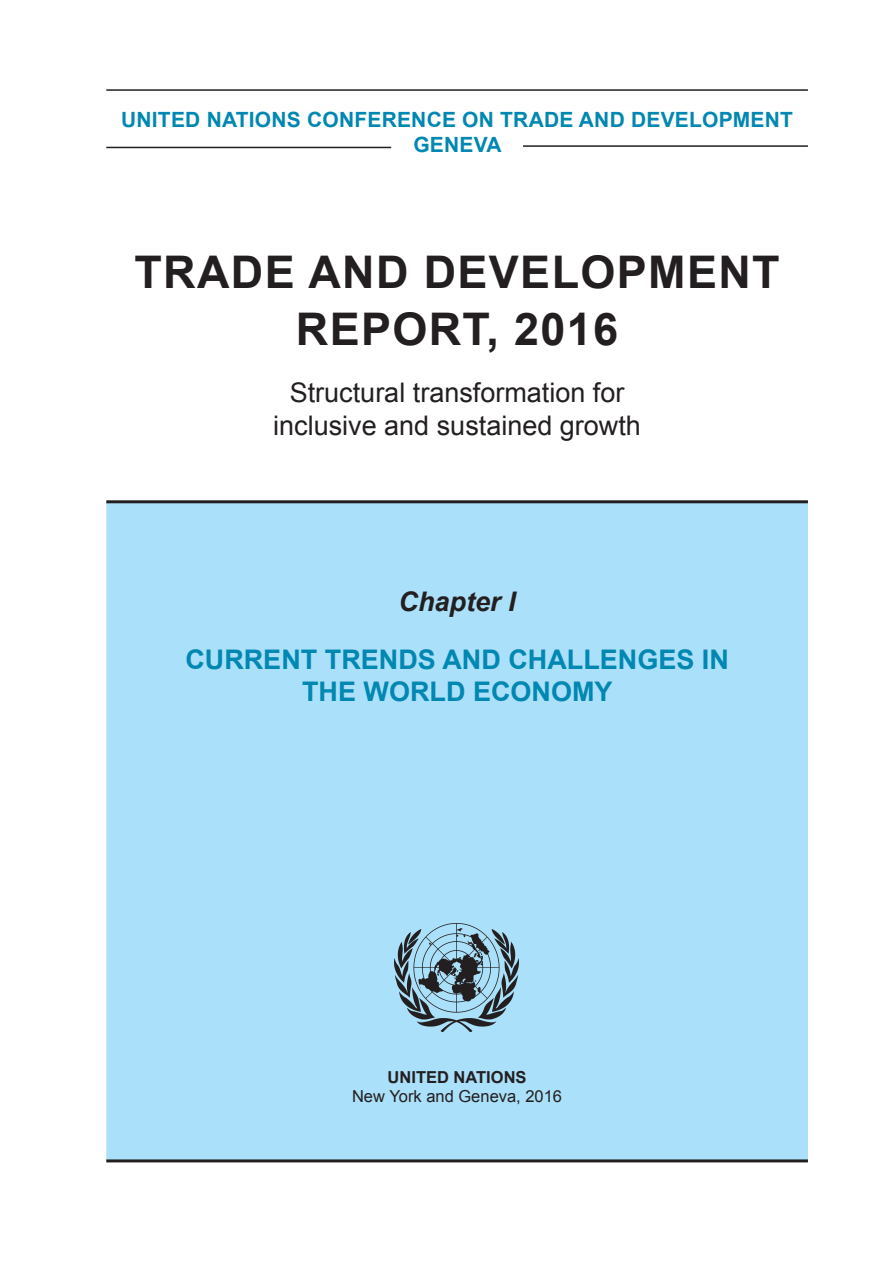
<style>
.page{position:relative;width:893px;height:1263px;background:#fff}
.page>*{position:absolute;margin:0;border:0;box-sizing:border-box;transform-origin:0 0}
.t1{font:700 45px/57px "Arial";letter-spacing:.03em;color:#231f20;text-align:center}
.t2{font:27px/32.4px "Arial";color:#231f20;text-align:center}
.t3{font:700 27px/32.4px "Arial";color:#0087b2;text-align:center}
.t4{font:italic 700 27px "Arial";color:#231f20}
.t5{font:700 21px/25.2px "Arial";letter-spacing:.01em;color:#0087b2;text-align:center}
.t6{font:16.5px "Arial";color:#231f20}
.t7{font:700 16.5px "Arial";color:#231f20}
</style>
<div class="page">
<div style="left:106px;top:502px;width:702px;height:659px;background:#aae0f9;border:2px solid #aae0f9"></div>
<hr style="left:106px;top:89px;width:702px;height:2px;background:#231f20">
<hr style="left:106px;top:147px;width:285px;height:1px;background:#231f20">
<hr style="left:523px;top:145px;width:285px;height:2px;background:#231f20">
<hr style="left:106px;top:500px;width:702px;height:3px;background:#231f20">
<hr style="left:106px;top:1159px;width:702px;height:3px;background:#231f20">
<img style="left:394px;top:923px;width:125px;height:109px">
<p class="t5" style="left:121px;top:107px;width:673px">UNITED NATIONS CONFERENCE ON TRADE AND DEVELOPMENT<br>GENEVA</p>
<h1 class="t1" style="left:134px;top:245px;width:647px">TRADE AND DEVELOPMENT<br>REPORT, 2016</h1>
<p class="t2" style="left:273px;top:377px;width:369px">Structural transformation for inclusive and sustained growth</p>
<p class="t4" style="left:399px;top:583px;width:119px">Chapter I</p>
<p class="t3" style="left:185px;top:644px;width:545px">CURRENT TRENDS AND CHALLENGES IN<br>THE WORLD ECONOMY</p>
<p class="t7" style="left:388px;top:1066px;width:141px">UNITED NATIONS</p>
<p class="t6" style="left:352px;top:1086px;width:212px">New York and Geneva, 2016</p>
</div>
